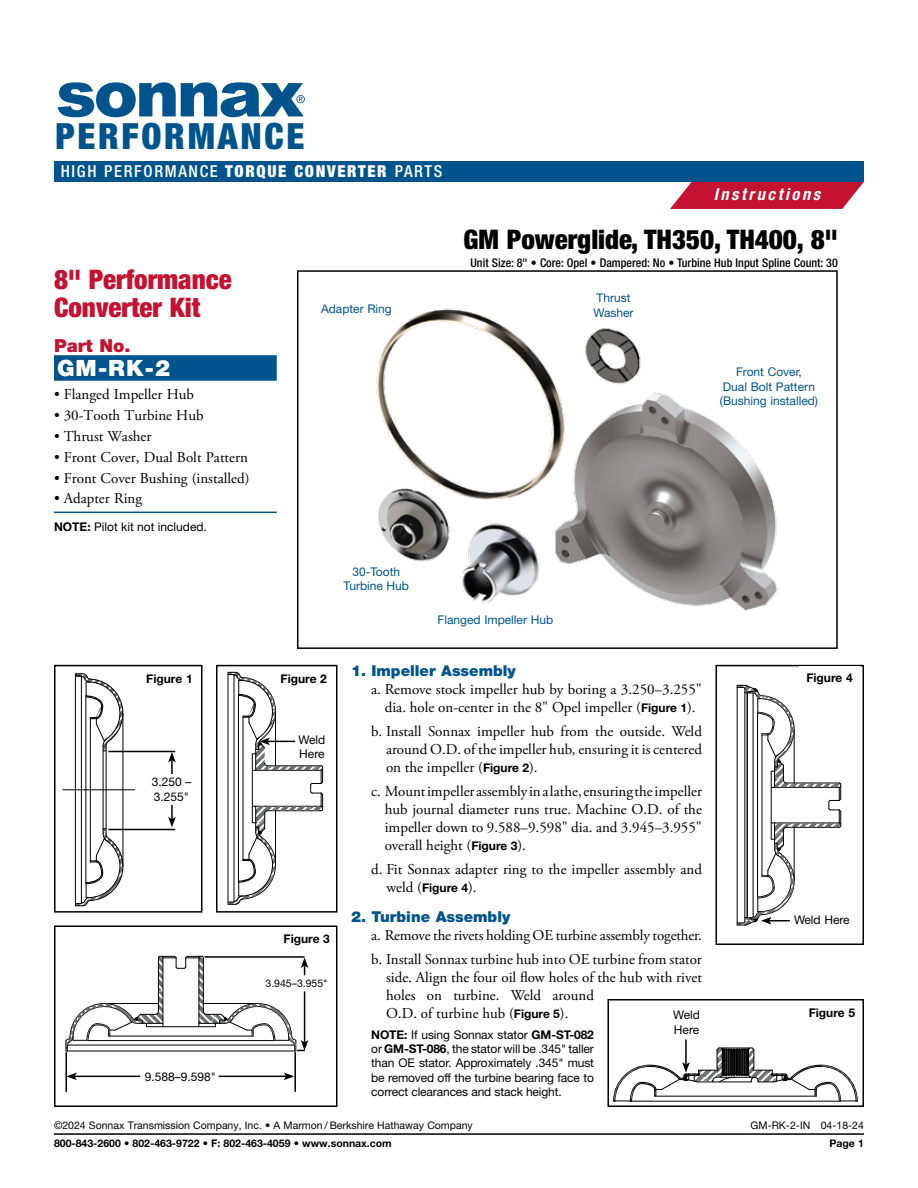
<style>
.page{position:relative;width:918px;height:1188px;background:#fff}
.page>*{position:absolute;margin:0;border:0;box-sizing:border-box;transform-origin:0 0}
.t1{font:900 condensed 36.15px "Helvetica Neue LT Std";letter-spacing:.075em;color:#00548e}
.t2{font:900 condensed 27px "Helvetica Neue LT Std";color:#000}
.t3{font:900 condensed 27px/27.8px "Helvetica Neue LT Std";color:#c41230}
.t4{font:900 22.5px "Helvetica Neue LT Std";color:#fff}
.t5{font:900 18px "Helvetica Neue LT Std";color:#c41230}
.t6{font:500 condensed 16.5px "Helvetica Neue LT Std";letter-spacing:.1em;color:#fff}
.t7{font:italic 700 condensed 16.5px "Helvetica Neue LT Std";letter-spacing:.155em;color:#fff}
.t8{font:15px/18px "Adobe Garamond Pro";color:#000}
.t9{font:900 15px "Helvetica Neue LT Std";color:#00548e}
.t10{font:12px/14.4px "Helvetica Neue LT Std";letter-spacing:-.01em;color:#000}
.t11{font:12px/14.4px "Helvetica Neue LT Std";color:#00548e;text-align:center}
.t12{font:500 condensed 12px "Helvetica Neue LT Std";color:#000}
.t13{font:700 12px "Helvetica Neue LT Std";color:#000}
.t14{font:10.5px "Helvetica Neue LT Std";color:#000}
.t15{font:700 10.5px "Helvetica Neue LT Std";color:#000}
.s1{font-weight:900}
.s2{font-weight:700}
.s3{font-family:"Helvetica Neue LT Std";font-weight:700;font-size:12px}
</style>
<div class="page">
<div style="left:54px;top:355px;width:223px;height:26px;background:#00548e"></div>
<hr style="left:54px;top:512px;width:223px;height:1px;background:#00548e">
<img style="left:376px;top:309px;width:402px;height:302px">
<div style="left:297px;top:270px;width:541px;height:379px;border:2px solid #000"></div>
<div style="left:216px;top:665px;width:122px;height:248px;border:2px solid #000"></div>
<svg style="left:228px;top:672px;width:95px;height:233px"></svg>
<div style="left:716px;top:665px;width:148px;height:280px;border:2px solid #000"></div>
<div style="left:800px;top:667px;width:60px;height:22px;background:#fff"></div>
<svg style="left:737px;top:685px;width:104px;height:241px"></svg>
<div style="left:608px;top:999px;width:256px;height:108px;border:2px solid #000"></div>
<div style="left:802px;top:1001px;width:60px;height:23px;background:#fff"></div>
<hr style="left:685px;top:1039px;width:2px;height:26px;background:#000">
<svg style="left:613px;top:1047px;width:245px;height:55px"></svg>
<hr style="left:66px;top:1051px;width:230px;height:1px;background:#000">
<div style="left:54px;top:926px;width:284px;height:181px;border:2px solid #000"></div>
<hr style="left:65px;top:1052px;width:2px;height:40px;background:#000">
<hr style="left:294px;top:1052px;width:2px;height:40px;background:#000">
<hr style="left:75px;top:1076px;width:65px;height:1px;background:#000">
<svg style="left:67px;top:1073px;width:10px;height:7px"></svg>
<hr style="left:219px;top:1076px;width:67px;height:1px;background:#000">
<svg style="left:284px;top:1073px;width:10px;height:7px"></svg>
<svg style="left:65px;top:956px;width:243px;height:95px"></svg>
<svg style="left:75px;top:673px;width:53px;height:234px"></svg>
<hr style="left:123px;top:713px;width:1px;height:153px;background:#000">
<hr style="left:63px;top:790px;width:72px;height:1px;background:#000">
<div style="left:54px;top:665px;width:148px;height:248px;border:2px solid #000"></div>
<div style="left:139px;top:668px;width:61px;height:22px;background:#fff"></div>
<hr style="left:108px;top:751px;width:67px;height:1px;background:#000">
<hr style="left:108px;top:829px;width:67px;height:1px;background:#000">
<hr style="left:171px;top:760px;width:2px;height:21px;background:#000">
<svg style="left:168px;top:752px;width:8px;height:10px"></svg>
<hr style="left:171px;top:796px;width:2px;height:23px;background:#000">
<svg style="left:168px;top:817px;width:8px;height:10px"></svg>
<div style="left:143px;top:774px;width:57px;height:30px;background:#fff"></div>
<hr style="left:54px;top:1133px;width:810px;height:2px;background:#000">
<svg style="left:670px;top:182px;width:194px;height:27px;background:#ca2c47"></svg>
<div style="left:54px;top:161px;width:810px;height:21px;background:#00548e"></div>
<svg style="left:58px;top:82px;width:247px;height:35px"></svg>
<h1 class="t1" style="left:56px;top:114px;width:250px">PERFORMANCE</h1>
<p class="t6" style="left:61px;top:162px;width:383px">HIGH PERFORMANCE <span class="s1">TORQUE CONVERTER</span> PARTS</p>
<h2 class="t3" style="left:54px;top:265px;width:179px">8" Performance<br>Converter Kit</h2>
<p class="t5" style="left:54px;top:335px;width:78px">Part No.</p>
<h3 class="t4" style="left:57px;top:355px;width:115px">GM-RK-2</h3>
<p class="t8" style="left:54px;top:386px;width:141px">• Flanged Impeller Hub</p>
<p class="t8" style="left:54px;top:407px;width:151px">• 30-Tooth Turbine Hub</p>
<p class="t8" style="left:54px;top:428px;width:99px">• Thrust Washer</p>
<p class="t8" style="left:54px;top:449px;width:196px">• Front Cover, Dual Bolt Pattern</p>
<p class="t8" style="left:54px;top:469px;width:197px">• Front Cover Bushing (installed)</p>
<p class="t8" style="left:54px;top:490px;width:90px">• Adapter Ring</p>
<p class="t10" style="left:54px;top:520px;width:154px"><span class="s2">NOTE:</span> Pilot kit not included.</p>
<p class="t11" style="left:321px;top:301px;width:72px">Adapter Ring</p>
<p class="t11" style="left:344px;top:564px;width:67px">30-Tooth<br>Turbine Hub</p>
<p class="t7" style="left:714px;top:185px;width:108px">Instructions</p>
<h2 class="t2" style="left:464px;top:223px;width:376px">GM Powerglide, TH350, TH400, 8"</h2>
<p class="t12" style="left:471px;top:255px;width:369px">Unit Size: 8" • Core: Opel • Dampered: No • Turbine Hub Input Spline Count: 30</p>
<p class="t11" style="left:593px;top:291px;width:42px;text-align:left">Thrust<br>Washer</p>
<p class="t11" style="left:720px;top:365px;width:100px">Front Cover,<br>Dual Bolt Pattern (Bushing installed)</p>
<p class="t13" style="left:146px;top:672px;width:48px">Figure 1</p>
<p class="t10" style="left:152px;top:775px;width:41px">3.250 –<br>3.255"</p>
<p class="t10" style="left:145px;top:1069px;width:73px">9.588–9.598"</p>
<p class="t13" style="left:281px;top:672px;width:48px">Figure 2</p>
<p class="t10" style="left:299px;top:732px;width:28px">Weld<br>Here</p>
<p class="t13" style="left:284px;top:931px;width:48px">Figure 3</p>
<p class="t14" style="left:266px;top:977px;width:64px">3.945–3.955"</p>
<p class="t11" style="left:438px;top:612px;width:117px">Flanged Impeller Hub</p>
<p class="t9" style="left:351px;top:661px;width:166px">1. Impeller Assembly</p>
<p class="t8" style="left:371px;top:680px;width:332px;text-align:center">a. Remove stock impeller hub by boring a 3.250–3.255" dia. hole on-center in the 8" Opel impeller (<span class="s3">Figure 1</span>).</p>
<p class="t8" style="left:386px;top:722px;width:317px;text-align:justify;text-indent:-15px">b. Install Sonnax impeller hub from the outside. Weld around O.D. of the impeller hub, ensuring it is centered on the impeller (<span class="s3">Figure 2</span>).</p>
<p class="t8" style="left:385px;top:782px;width:319px;text-align:justify;text-indent:-14px">c. Mount impeller assembly in a lathe, ensuring the impeller hub journal diameter runs true. Machine O.D. of the impeller down to 9.588–9.598" dia. and 3.945–3.955" overall height (<span class="s3">Figure 3</span>).</p>
<p class="t8" style="left:386px;top:860px;width:317px;text-indent:-15px">d. Fit Sonnax adapter ring to the impeller assembly and weld (<span class="s3">Figure 4</span>).</p>
<p class="t9" style="left:351px;top:908px;width:161px">2. Turbine Assembly</p>
<p class="t8" style="left:371px;top:924px;width:332px;line-height:24px">a. Remove the rivets holding OE turbine assembly together. b. Install Sonnax turbine hub into OE turbine from stator</p>
<p class="t8" style="left:386px;top:969px;width:318px">side. Align the four oil flow holes of the hub with rivet holes on turbine. Weld around<br>O.D. of turbine hub (<span class="s3">Figure 5</span>).</p>
<p class="t10" style="left:371px;top:1027px;width:224px;text-align:justify"><span class="s2">NOTE:</span> If using Sonnax stator <span class="s2">GM-ST-082 </span>or <span class="s2">GM-ST-086</span>, the stator will be .345" taller than OE stator. Approximately .345" must be removed off the turbine bearing face to correct clearances and stack height.</p>
<p class="t13" style="left:806px;top:671px;width:48px">Figure 4</p>
<p class="t10" style="left:794px;top:912px;width:57px">Weld Here</p>
<p class="t10" style="left:673px;top:1008px;width:28px">Weld</p>
<p class="t13" style="left:809px;top:1005px;width:48px">Figure 5</p>
<p class="t10" style="left:674px;top:1022px;width:27px">Here</p>
<p class="t14" style="left:54px;top:1119px;width:420px">©2024 Sonnax Transmission Company, Inc. • A Marmon / Berkshire Hathaway Company</p>
<p class="t14" style="left:751px;top:1119px;width:115px">GM-RK-2-IN 04-18-24</p>
<p class="t15" style="left:54px;top:1137px;width:339px">800-843-2600 • 802-463-9722 • F: 802-463-4059 • www.sonnax.com</p>
<p class="t15" style="left:829px;top:1137px;width:36px">Page 1</p>
</div>
